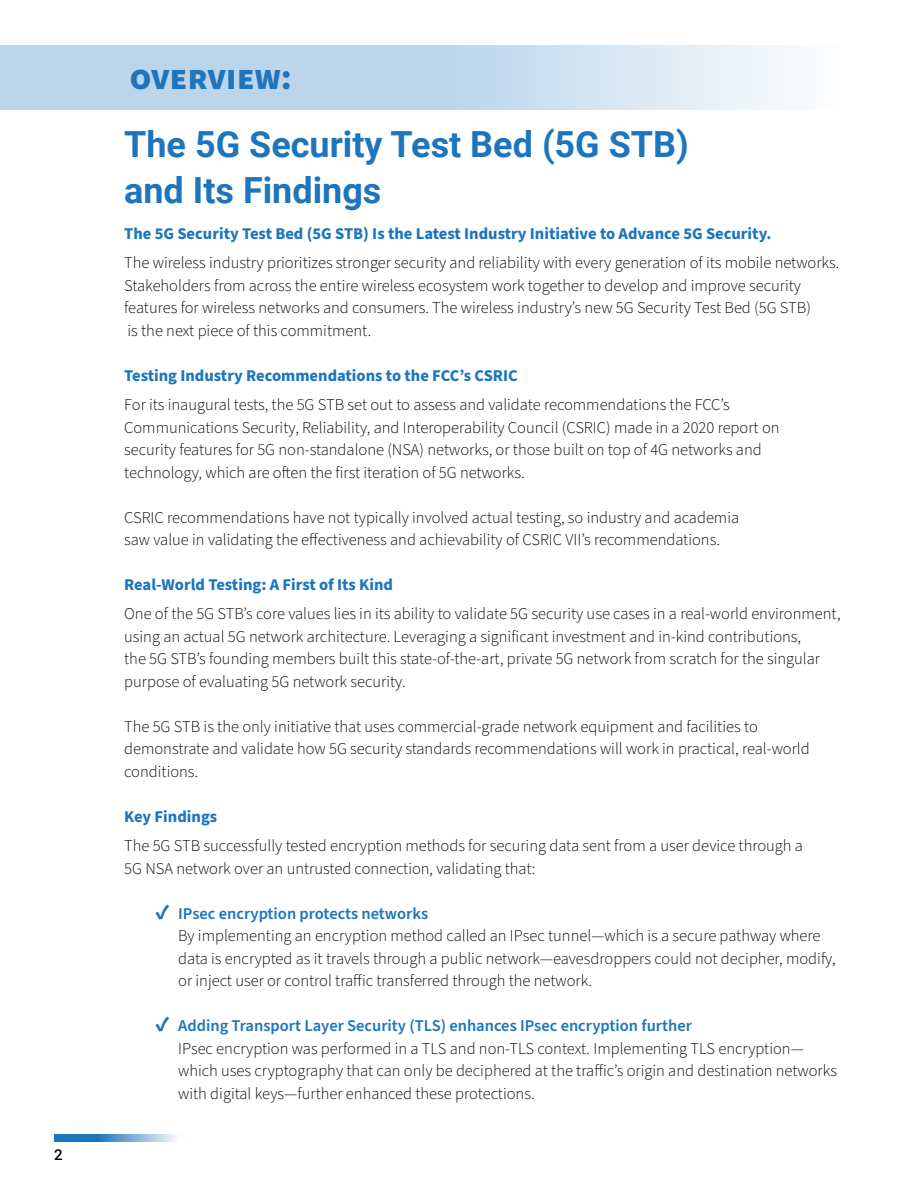
<style>
.page{position:relative;width:918px;height:1188px;background:#fff}
.page>*{position:absolute;margin:0;border:0;box-sizing:border-box;transform-origin:0 0}
.t1{font:700 36px/46.5px "Roboto";color:#1c75bd}
.t2{font:700 36px "Source Sans Pro";color:#1e75bc}
.t3{font:300 16.5px/22.5px "Source Sans Pro";color:#000}
.t4{font:700 16.5px "Source Sans Pro";color:#1c75bd}
.t5{font:500 15px "Roboto";color:#000}
.s1{font-weight:900;font-size:21px;color:#1c75bd}
.s2{font-weight:600;color:#1c75bd}
</style>
<div class="page">
<svg style="left:54px;top:1134px;width:122px;height:7px"></svg>
<svg style="left:0;top:45px;width:784px;height:65px;background:#c7dcee"></svg>
<p class="t5" style="left:54px;top:1144px;width:10px">2</p>
<h1 class="t2" style="left:130px;top:52px;width:164px">overview:</h1>
<h1 class="t1" style="left:124px;top:119px;width:566px">The 5G Security Test Bed (5G STB) and Its Findings</h1>
<p class="t4" style="left:124px;top:222px;width:649px">The 5G Security Test Bed (5G STB) Is the Latest Industry Initiative to Advance 5G Security.</p>
<p class="t3" style="left:124px;top:252px;width:717px">The wireless industry prioritizes stronger security and reliability with every generation of its mobile networks.<br>Stakeholders from across the entire wireless ecosystem work together to develop and improve security features for wireless networks and consumers. The wireless industry’s new 5G Security Test Bed (5G STB)<br>is the next piece of this commitment.</p>
<p class="t4" style="left:124px;top:364px;width:395px">Testing Industry Recommendations to the FCC’s CSRIC</p>
<p class="t3" style="left:124px;top:394px;width:657px">For its inaugural tests, the 5G STB set out to assess and validate recommendations the FCC’s Communications Security, Reliability, and Interoperability Council (CSRIC) made in a 2020 report on security features for 5G non-standalone (NSA) networks, or those built on top of 4G networks and technology, which are often the first iteration of 5G networks.</p>
<p class="t3" style="left:124px;top:506px;width:617px">CSRIC recommendations have not typically involved actual testing, so industry and academia saw value in validating the effectiveness and achievability of CSRIC VII’s recommendations.</p>
<p class="t4" style="left:124px;top:573px;width:270px">Real-World Testing: A First of Its Kind</p>
<p class="t3" style="left:124px;top:603px;width:718px">One of the 5G STB’s core values lies in its ability to validate 5G security use cases in a real-world environment, using an actual 5G network architecture. Leveraging a significant investment and in-kind contributions,<br>the 5G STB’s founding members built this state-of-the-art, private 5G network from scratch for the singular purpose of evaluating 5G network security.</p>
<p class="t3" style="left:124px;top:716px;width:687px">The 5G STB is the only initiative that uses commercial-grade network equipment and facilities to demonstrate and validate how 5G security standards recommendations will work in practical, real-world conditions.</p>
<p class="t4" style="left:124px;top:805px;width:95px">Key Findings</p>
<p class="t3" style="left:124px;top:835px;width:680px">The 5G STB successfully tested encryption methods for securing data sent from a user device through a<br>5G NSA network over an untrusted connection, validating that:</p>
<p class="t3" style="left:178px;top:902px;width:659px;text-indent:-23px"><span class="s1">✓</span> <span class="s2">IPsec encryption protects networks<br></span>By implementing an encryption method called an IPsec tunnel—which is a secure pathway where data is encrypted as it travels through a public network—eavesdroppers could not decipher, modify, or inject user or control traffic transferred through the network.</p>
<p class="t3" style="left:178px;top:1015px;width:660px;text-indent:-23px"><span class="s1">✓</span> <span class="s2">Adding Transport Layer Security (TLS) enhances IPsec encryption further<br></span>IPsec encryption was performed in a TLS and non-TLS context. Implementing TLS encryption— which uses cryptography that can only be deciphered at the traffic’s origin and destination networks with digital keys—further enhanced these protections.</p>
</div>
